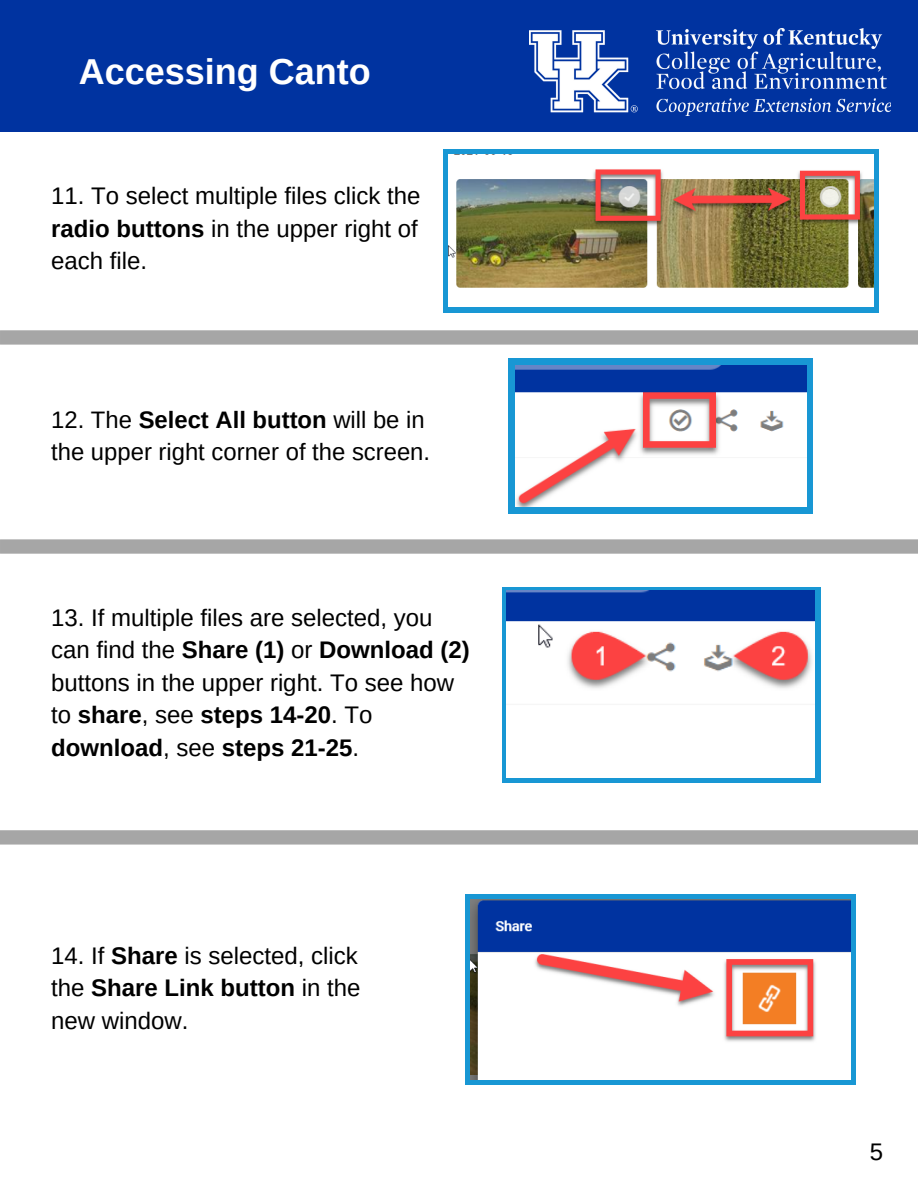
<style>
.page{position:relative;width:918px;height:1188px;background:#fff}
.page>*{position:absolute;margin:0;border:0;box-sizing:border-box;transform-origin:0 0}
.t1{font:700 36px "Arimo";color:#fff}
.t2{font:24px/32.7px "Arimo";color:#000;text-align:justify}
.t3{font:24px "Arimo";color:#000}
.t4{font:23.85px/32.7px "Arimo";color:#000}
.s1{font-weight:700}
</style>
<div class="page">
<div style="left:0;top:0;width:918px;height:132px;background:#0033a0"></div>
<svg style="left:0;top:330px;width:918px;height:15px;background:#aaa"></svg>
<img style="left:530px;top:29px;width:361px;height:86px">
<div style="left:508px;top:358px;width:305px;height:156px;background:#1897d4"></div>
<div style="left:502px;top:587px;width:318px;height:196px;background:#1897d4"></div>
<svg style="left:0;top:539px;width:918px;height:15px;background:#aaa"></svg>
<svg style="left:443px;top:149px;width:436px;height:164px;background:#34a2d6"></svg>
<img style="left:448px;top:155px;width:425px;height:151px">
<img style="left:516px;top:365px;width:290px;height:142px">
<img style="left:507px;top:591px;width:308px;height:187px">
<svg style="left:0;top:830px;width:918px;height:15px;background:#aaa"></svg>
<div style="left:466px;top:895px;width:390px;height:190px;background:#1897d4"></div>
<img style="left:471px;top:900px;width:380px;height:180px">
<p class="t1" style="left:79px;top:52px;width:293px">Accessing Canto</p>
<p class="t2" style="left:51px;top:179px;width:371px">11. To select multiple files click the <span class="s1">radio buttons</span> in the upper right of each file.</p>
<p class="t4" style="left:51px;top:403px;width:380px">12. The <span class="s1">Select All button</span> will be in the upper right corner of the screen.</p>
<p class="t2" style="left:51px;top:601px;width:420px;text-align:left">13. If multiple files are selected, you can find the <span class="s1">Share (1)</span> or <span class="s1">Download (2) </span>buttons in the upper right. To see how to <span class="s1">share</span>, see <span class="s1">steps 14-20</span>. To <span class="s1">download</span>, see <span class="s1">steps 21-25</span>.</p>
<p class="t2" style="left:51px;top:939px;width:311px">14. If <span class="s1">Share</span> is selected, click the <span class="s1">Share Link button</span> in the new window.</p>
<p class="t3" style="left:870px;top:1138px;width:15px">5</p>
</div>
